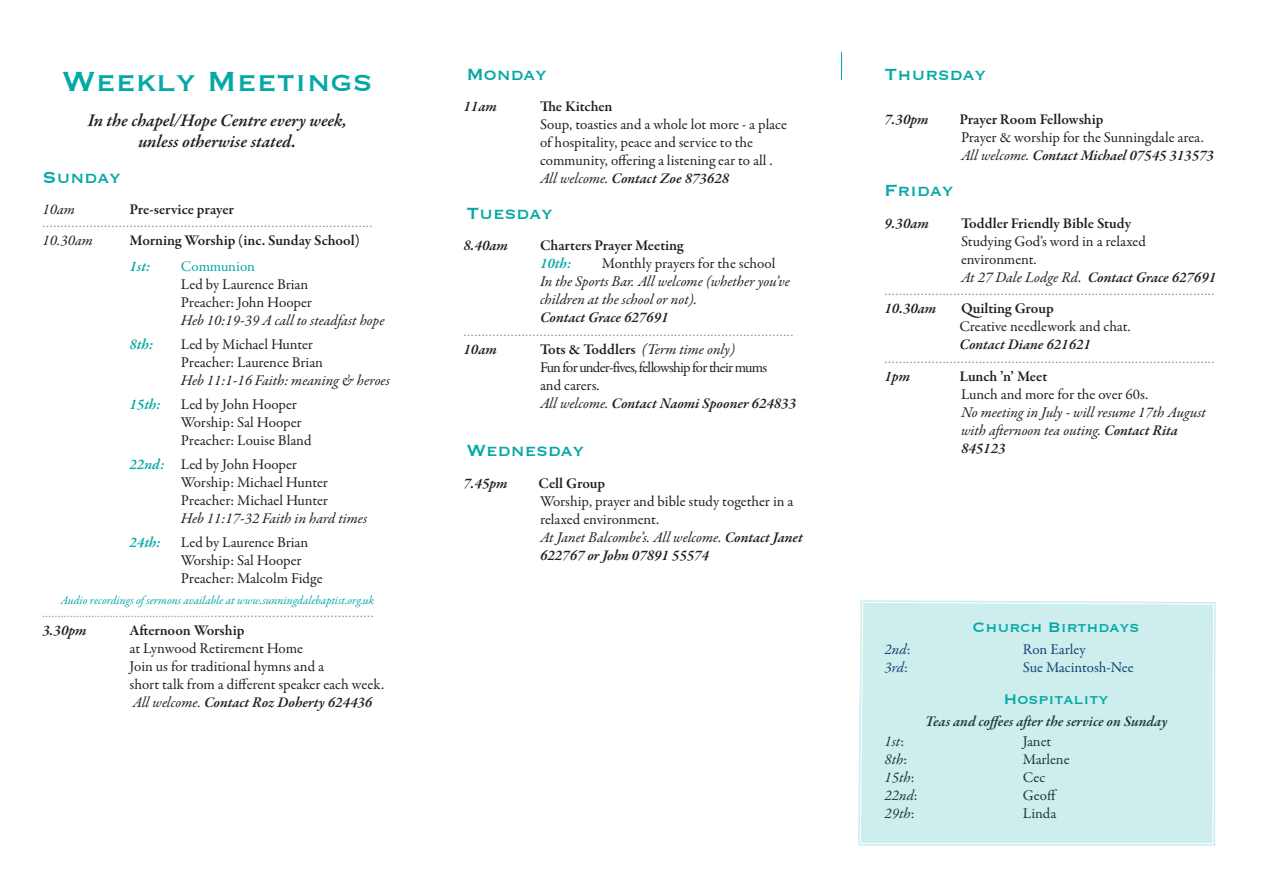
<style>
.page{position:relative;width:1263px;height:893px;background:#fff}
.page>*{position:absolute;margin:0;border:0;box-sizing:border-box;transform-origin:0 0}
.t1{font:36px "Copperplate";color:#03a9a6}
.t2{font:21px "Copperplate";color:#03a9a6}
.t3{font:italic 600 18px/21.6px "Garamond Premr Pro";letter-spacing:-.01em;color:#231f20;text-align:center}
.t4{font:18px "Copperplate";color:#03a9a6}
.t5{font:15px/18px "Garamond Premr Pro";letter-spacing:-.005em;color:#231f20}
.t6{font:italic 600 15px/18px "Garamond Premr Pro";color:#231f20}
.t7{font:italic 15px/18px "Garamond Premr Pro";letter-spacing:-.005em;color:#231f20}
.t8{font:600 15px "Garamond Premr Pro";letter-spacing:-.005em;color:#231f20}
.t9{font:15px/18px "Garamond Premr Pro";letter-spacing:-.05em;color:#231f20}
.t10{font:15px "Garamond Premr Pro";color:#172a6c}
.t11{font:italic 600 15px "Garamond Premr Pro";color:#03a9a6}
.t12{font:15px "Garamond Premr Pro";letter-spacing:-.005em;color:#03a9a6}
.t13{font:italic 15px "Garamond Premr Pro";color:#172a6c}
.t14{font:14.25px "Garamond Premr Pro";color:#939598}
.t15{font:12px "Garamond Premr Pro";color:#939598}
.t16{font:italic 12px "Garamond Premr Pro";letter-spacing:-.005em;color:#03a9a6}
.s1{font-weight:600;font-style:italic;color:#03a9a6}
.s2{font-size:14.25px}
.s3{font-weight:400}
.s4{font-weight:600;font-style:normal}
.s5{font-style:italic}
.s6{font-weight:600;font-style:italic}
.s7{font-weight:600}
.s8{font-style:normal}
</style>
<div class="page">
<div style="left:859px;top:601px;width:355px;height:244px;background:#cdeeed"></div>
<svg style="left:842px;top:54px;width:1px;height:18px"></svg>
<p class="t1" style="left:62px;top:58px;width:313px">Weekly Meetings</p>
<p class="t3" style="left:88px;top:110px;width:261px">In the chapel/Hope Centre every week, unless otherwise stated.</p>
<p class="t2" style="left:43px;top:164px;width:80px">Sunday</p>
<p class="t7" style="left:43px;top:201px;width:34px">10am</p>
<p class="t8" style="left:129px;top:200px;width:106px">Pre-service prayer</p>
<p class="t14" style="left:43px;top:214px;width:331px">...........................................................................................</p>
<p class="t7" style="left:43px;top:232px;width:52px">10.30am</p>
<p class="t8" style="left:130px;top:231px;width:232px">Morning Worship (inc. Sunday School)</p>
<p class="t11" style="left:130px;top:257px;width:23px">1st:</p>
<p class="t12" style="left:181px;top:257px;width:76px">Communion</p>
<p class="t5" style="left:181px;top:275px;width:129px">Led by Laurence Brian</p>
<p class="t5" style="left:181px;top:293px;width:133px">Preacher: John Hooper</p>
<p class="t7" style="left:181px;top:312px;width:205px">Heb 10:19-39 A call to steadfast hope</p>
<p class="t11" style="left:130px;top:335px;width:25px">8th:</p>
<p class="t5" style="left:181px;top:335px;width:144px">Led by Michael Hunter<br>Preacher: Laurence Brian</p>
<p class="t7" style="left:181px;top:372px;width:211px">Heb 11:1-16 Faith: meaning &amp; heroes</p>
<p class="t11" style="left:130px;top:395px;width:33px">15th:</p>
<p class="t5" style="left:181px;top:395px;width:118px">Led by John Hooper</p>
<p class="t5" style="left:181px;top:413px;width:122px">Worship: Sal Hooper</p>
<p class="t5" style="left:181px;top:431px;width:132px">Preacher: Louise Bland</p>
<p class="t5" style="left:130px;top:455px;width:169px"><span class="s1">22nd:</span> Led by John Hooper</p>
<p class="t5" style="left:181px;top:473px;width:149px">Worship: Michael Hunter</p>
<p class="t5" style="left:181px;top:491px;width:149px">Preacher: Michael Hunter</p>
<p class="t7" style="left:181px;top:510px;width:188px">Heb 11:17-32 Faith in hard times</p>
<p class="t11" style="left:130px;top:533px;width:33px">24th:</p>
<p class="t5" style="left:181px;top:533px;width:129px">Led by Laurence Brian</p>
<p class="t5" style="left:181px;top:551px;width:122px">Worship: Sal Hooper</p>
<p class="t5" style="left:181px;top:569px;width:143px">Preacher: Malcolm Fidge</p>
<p class="t16" style="left:61px;top:592px;width:315px">Audio recordings of sermons available at www.sunningdalebaptist.org.uk</p>
<p class="t15" style="left:43px;top:606px;width:333px">.......................................................<span class="s2">.............................................</span></p>
<p class="t6" style="left:43px;top:622px;width:46px">3.30pm</p>
<p class="t8" style="left:130px;top:621px;width:116px">Afternoon Worship</p>
<p class="t5" style="left:130px;top:640px;width:175px">at Lynwood Retirement Home</p>
<p class="t5" style="left:130px;top:658px;width:256px">Join us for traditional hymns and a<br>short talk from a different speaker each week.</p>
<p class="t6" style="left:133px;top:694px;width:241px"><span class="s3">All welcome.</span> Contact Roz Doherty 624436</p>
<p class="t2" style="left:466px;top:61px;width:82px">Monday</p>
<p class="t6" style="left:463px;top:98px;width:35px">11am</p>
<p class="t8" style="left:540px;top:97px;width:74px">The Kitchen</p>
<p class="t5" style="left:540px;top:115px;width:249px">Soup, toasties and a whole lot more - a place</p>
<p class="t5" style="left:540px;top:133px;width:234px">of hospitality, peace and service to the community, offering a listening ear to all .</p>
<p class="t6" style="left:540px;top:170px;width:191px"><span class="s3">All welcome.</span> Contact Zoe 873628</p>
<p class="t2" style="left:466px;top:199px;width:88px">Tuesday</p>
<p class="t6" style="left:463px;top:237px;width:46px">8.40am</p>
<p class="t8" style="left:540px;top:236px;width:145px">Charters Prayer Meeting</p>
<p class="t11" style="left:540px;top:254px;width:33px">10th:</p>
<p class="t5" style="left:602px;top:255px;width:175px">Monthly prayers for the school</p>
<p class="t7" style="left:540px;top:273px;width:251px">In the Sports Bar. All welcome (whether you’ve children at the school or not).</p>
<p class="t6" style="left:540px;top:309px;width:130px">Contact Grace 627691</p>
<p class="t14" style="left:463px;top:322px;width:331px">...........................................................................................</p>
<p class="t6" style="left:463px;top:341px;width:35px">10am</p>
<p class="t7" style="left:540px;top:341px;width:197px"><span class="s4">Tots &amp; Toddlers</span> (Term time only)</p>
<p class="t9" style="left:540px;top:358px;width:258px">Fun for under-fives, fellowship for their mums<br>and carers.<br><span class="s5">All welcome.</span> <span class="s6">Contact Naomi Spooner 624833</span></p>
<p class="t2" style="left:466px;top:437px;width:119px">Wednesday</p>
<p class="t6" style="left:463px;top:475px;width:46px">7.45pm</p>
<p class="t8" style="left:538px;top:474px;width:68px">Cell Group</p>
<p class="t5" style="left:540px;top:492px;width:255px">Worship, prayer and bible study together in a relaxed environment.</p>
<p class="t6" style="left:540px;top:529px;width:264px"><span class="s3">At Janet Balcombe’s. All welcome.</span> Contact Janet<br>622767 or John 07891 55574</p>
<p class="t2" style="left:884px;top:61px;width:103px">Thursday</p>
<p class="t6" style="left:884px;top:111px;width:46px">7.30pm</p>
<p class="t8" style="left:959px;top:110px;width:145px">Prayer Room Fellowship</p>
<p class="t5" style="left:961px;top:129px;width:244px">Prayer &amp; worship for the Sunningdale area.</p>
<p class="t6" style="left:961px;top:147px;width:254px"><span class="s3">All welcome.</span> Contact Michael 07545 313573</p>
<p class="t2" style="left:884px;top:177px;width:70px">Friday</p>
<p class="t6" style="left:884px;top:215px;width:46px">9.30am</p>
<p class="t8" style="left:961px;top:214px;width:172px">Toddler Friendly Bible Study</p>
<p class="t5" style="left:961px;top:232px;width:187px">Studying God’s word in a relaxed environment.</p>
<p class="t6" style="left:961px;top:269px;width:257px"><span class="s3">At 27 Dale Lodge Rd.</span> Contact Grace 627691</p>
<p class="t14" style="left:884px;top:282px;width:331px">...........................................................................................</p>
<p class="t6" style="left:884px;top:300px;width:53px">10.30am</p>
<p class="t8" style="left:961px;top:299px;width:94px">Quilting Group</p>
<p class="t5" style="left:959px;top:318px;width:173px">Creative needlework and chat.</p>
<p class="t6" style="left:959px;top:336px;width:133px">Contact Diane 621621</p>
<p class="t14" style="left:884px;top:349px;width:331px">...........................................................................................</p>
<p class="t6" style="left:884px;top:368px;width:27px">1pm</p>
<p class="t8" style="left:959px;top:367px;width:89px">Lunch ’n’ Meet</p>
<p class="t5" style="left:961px;top:385px;width:189px">Lunch and more for the over 60s.</p>
<p class="t7" style="left:961px;top:404px;width:247px">No meeting in July - will resume 17th August with afternoon tea outing. <span class="s7">Contact Rita<br>845123</span></p>
<p class="t4" style="left:972px;top:616px;width:169px">Church Birthdays</p>
<p class="t13" style="left:884px;top:640px;width:27px">2nd<span class="s8">:</span></p>
<p class="t10" style="left:1023px;top:641px;width:65px">Ron Earley</p>
<p class="t13" style="left:884px;top:658px;width:25px">3rd<span class="s8">:</span></p>
<p class="t10" style="left:1023px;top:659px;width:112px">Sue Macintosh-Nee</p>
<p class="t4" style="left:1003px;top:687px;width:107px">Hospitality</p>
<p class="t6" style="left:925px;top:713px;width:244px">Teas and coffees after the service on Sunday</p>
<p class="t7" style="left:884px;top:733px;width:21px">1st<span class="s8">:</span></p>
<p class="t5" style="left:1023px;top:732px;width:30px">Janet</p>
<p class="t7" style="left:884px;top:751px;width:24px">8th<span class="s8">:</span></p>
<p class="t5" style="left:1023px;top:750px;width:48px">Marlene</p>
<p class="t7" style="left:884px;top:769px;width:31px">15th<span class="s8">:</span></p>
<p class="t5" style="left:1023px;top:768px;width:24px">Cec</p>
<p class="t7" style="left:884px;top:787px;width:35px">22nd<span class="s8">:</span></p>
<p class="t5" style="left:1023px;top:786px;width:36px">Geoff</p>
<p class="t7" style="left:884px;top:805px;width:31px">29th<span class="s8">:</span></p>
<p class="t5" style="left:1023px;top:804px;width:35px">Linda</p>
</div>
